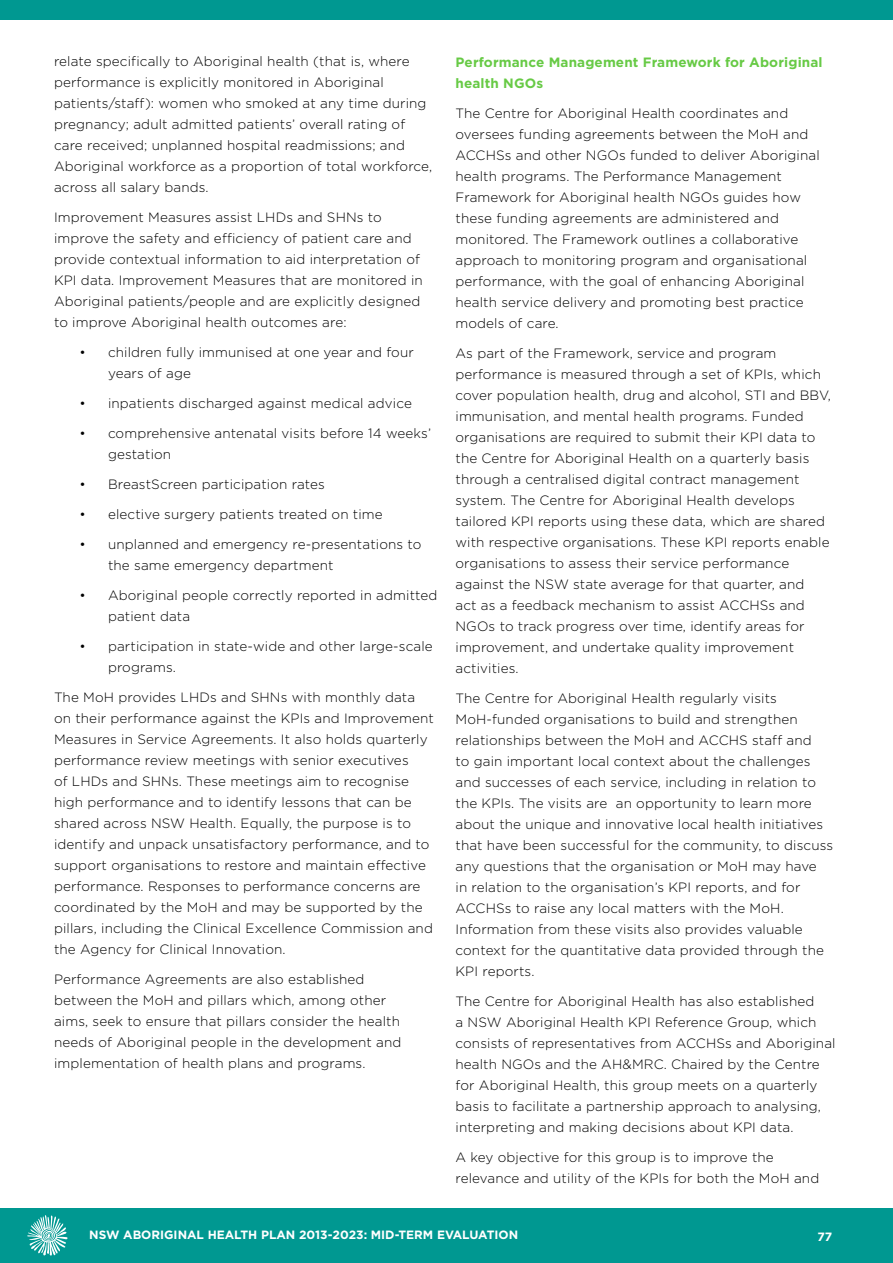
<style>
.page{position:relative;width:893px;height:1263px;background:#fff}
.page>*{position:absolute;margin:0;border:0;box-sizing:border-box;transform-origin:0 0}
.t1{font:300 13.5px/21px "Gotham";letter-spacing:.01em;color:#000}
.t2{font:700 13.5px/21px "Gotham";letter-spacing:.01em;color:#67ca45}
.t3{font:700 12px "Gotham";color:#fff}
</style>
<div class="page">
<div style="left:0;top:1209px;width:893px;height:54px;background:#009891"></div>
<svg style="left:27px;top:1215px;width:41px;height:40px"></svg>
<div style="left:0;top:0;width:893px;height:20px;background:#009891"></div>
<p class="t1" style="left:54px;top:51px;width:380px">relate specifically to Aboriginal health (that is, where performance is explicitly monitored in Aboriginal patients/staff): women who smoked at any time during pregnancy; adult admitted patients’ overall rating of care received; unplanned hospital readmissions; and Aboriginal workforce as a proportion of total workforce, across all salary bands.</p>
<p class="t1" style="left:54px;top:207px;width:370px">Improvement Measures assist LHDs and SHNs to improve the safety and efficiency of patient care and provide contextual information to aid interpretation of KPI data. Improvement Measures that are monitored in Aboriginal patients/people and are explicitly designed to improve Aboriginal health outcomes are:</p>
<p class="t1" style="left:108px;top:342px;width:307px;text-indent:-28px">• children fully immunised at one year and four years of age</p>
<p class="t1" style="left:80px;top:393px;width:334px">• inpatients discharged against medical advice</p>
<p class="t1" style="left:108px;top:423px;width:325px;text-indent:-28px">• comprehensive antenatal visits before 14 weeks’ gestation</p>
<p class="t1" style="left:80px;top:474px;width:247px">• BreastScreen participation rates</p>
<p class="t1" style="left:80px;top:504px;width:305px">• elective surgery patients treated on time</p>
<p class="t1" style="left:108px;top:534px;width:315px;text-indent:-28px">• unplanned and emergency re-presentations to the same emergency department</p>
<p class="t1" style="left:108px;top:585px;width:331px;text-indent:-28px">• Aboriginal people correctly reported in admitted patient data</p>
<p class="t1" style="left:108px;top:636px;width:326px;text-indent:-28px">• participation in state-wide and other large-scale programs.</p>
<p class="t1" style="left:54px;top:687px;width:381px">The MoH provides LHDs and SHNs with monthly data on their performance against the KPIs and Improvement Measures in Service Agreements. It also holds quarterly performance review meetings with senior executives<br>of LHDs and SHNs. These meetings aim to recognise high performance and to identify lessons that can be shared across NSW Health. Equally, the purpose is to identify and unpack unsatisfactory performance, and to support organisations to restore and maintain effective performance. Responses to performance concerns are coordinated by the MoH and may be supported by the pillars, including the Clinical Excellence Commission and the Agency for Clinical Innovation.</p>
<p class="t1" style="left:54px;top:969px;width:349px">Performance Agreements are also established between the MoH and pillars which, among other aims, seek to ensure that pillars consider the health needs of Aboriginal people in the development and implementation of health plans and programs.</p>
<p class="t2" style="left:455px;top:51px;width:369px">Performance Management Framework for Aboriginal health NGOs</p>
<p class="t1" style="left:455px;top:102px;width:366px">The Centre for Aboriginal Health coordinates and oversees funding agreements between the MoH and ACCHSs and other NGOs funded to deliver Aboriginal health programs. The Performance Management Framework for Aboriginal health NGOs guides how these funding agreements are administered and monitored. The Framework outlines a collaborative approach to monitoring program and organisational performance, with the goal of enhancing Aboriginal health service delivery and promoting best practice models of care.</p>
<p class="t1" style="left:455px;top:342px;width:377px">As part of the Framework, service and program performance is measured through a set of KPIs, which cover population health, drug and alcohol, STI and BBV, immunisation, and mental health programs. Funded organisations are required to submit their KPI data to the Centre for Aboriginal Health on a quarterly basis through a centralised digital contract management system. The Centre for Aboriginal Health develops tailored KPI reports using these data, which are shared with respective organisations. These KPI reports enable organisations to assess their service performance against the NSW state average for that quarter, and<br>act as a feedback mechanism to assist ACCHSs and NGOs to track progress over time, identify areas for improvement, and undertake quality improvement activities.</p>
<p class="t1" style="left:455px;top:687px;width:379px">The Centre for Aboriginal Health regularly visits MoH-funded organisations to build and strengthen relationships between the MoH and ACCHS staff and<br>to gain important local context about the challenges and successes of each service, including in relation to the KPIs. The visits are an opportunity to learn more about the unique and innovative local health initiatives that have been successful for the community, to discuss any questions that the organisation or MoH may have<br>in relation to the organisation’s KPI reports, and for ACCHSs to raise any local matters with the MoH.<br>Information from these visits also provides valuable context for the quantitative data provided through the KPI reports.</p>
<p class="t1" style="left:455px;top:991px;width:382px">The Centre for Aboriginal Health has also established<br>a NSW Aboriginal Health KPI Reference Group, which consists of representatives from ACCHSs and Aboriginal health NGOs and the AH&amp;MRC. Chaired by the Centre for Aboriginal Health, this group meets on a quarterly basis to facilitate a partnership approach to analysing, interpreting and making decisions about KPI data.</p>
<p class="t1" style="left:455px;top:1147px;width:365px">A key objective for this group is to improve the relevance and utility of the KPIs for both the MoH and</p>
<p class="t3" style="left:89px;top:1228px;width:430px">NSW ABORIGINAL HEALTH PLAN 2013-2023: MID-TERM EVALUATION</p>
<p class="t3" style="left:817px;top:1230px;width:16px">77</p>
</div>
